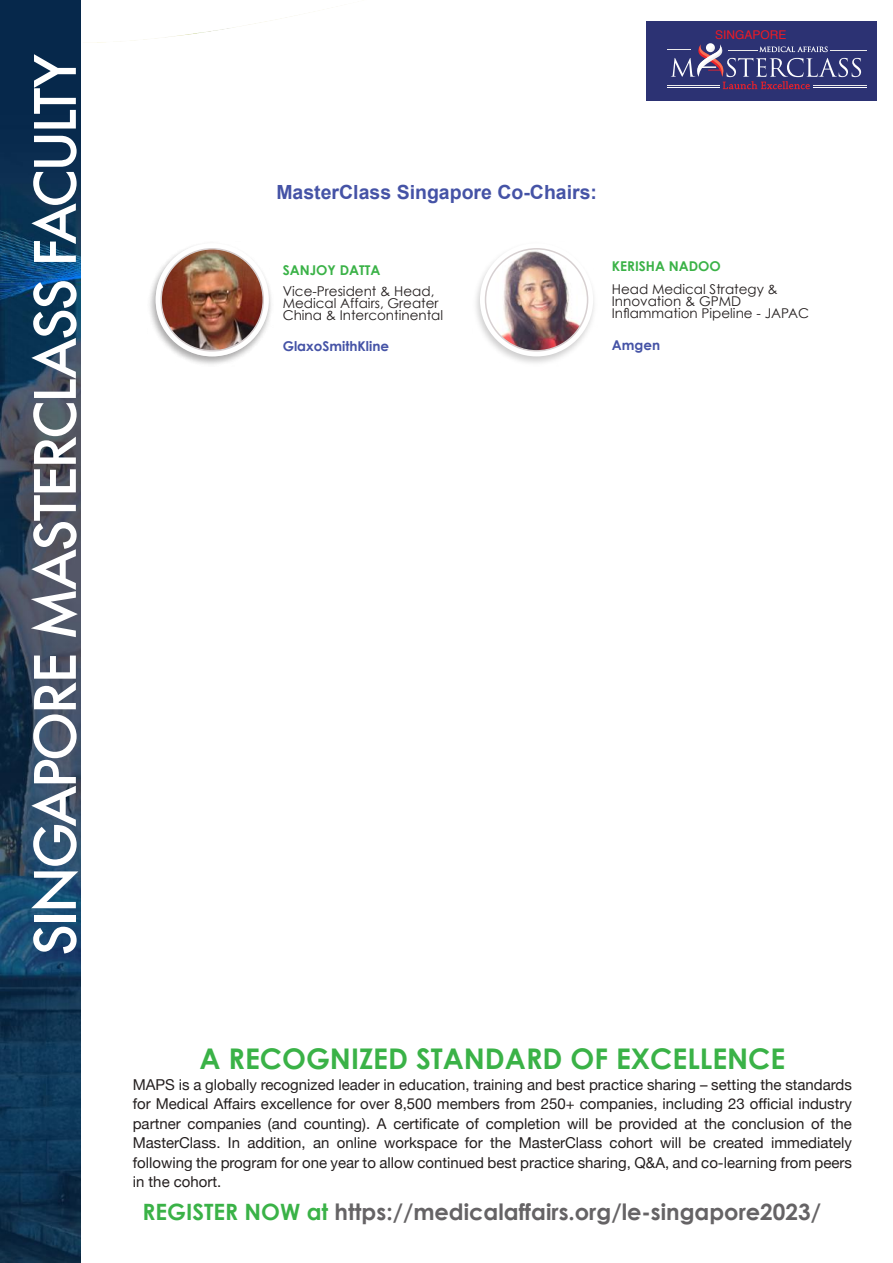
<style>
.page{position:relative;width:893px;height:1263px;background:#fff}
.page>*{position:absolute;margin:0;border:0;box-sizing:border-box;transform-origin:0 0}
.t1{font:500 55.5px "Futura";letter-spacing:-.05em;color:#fff}
.t2{font:700 28.5px "Century Gothic";color:#3ab247}
.t3{font:700 22.5px "Century Gothic";color:#656365}
.t4{font:700 19.5px "Arial";color:#4553a6}
.t5{font:15px/19.5px "Helvetica Neue";color:#241f1f;text-align:justify}
.t6{font:13.5px/12px "Century Gothic";color:#241f1f}
.t7{font:700 13.5px "Century Gothic";color:#3ab247}
.t8{font:700 13.5px "Century Gothic";color:#4553a6}
.t9{font:12px "Helvetica";color:#ef1923}
.s1{color:#3ab247}
</style>
<div class="page">
<div style="left:647px;top:22px;width:230px;height:79px;background:#2c3273"></div>
<svg style="left:177px;top:7px;width:156px;height:29px"></svg>
<hr style="left:830px;top:50px;width:36px;height:1px;background:#ebeaea">
<hr style="left:813px;top:85px;width:53px;height:1px;background:#ebeaea">
<hr style="left:813px;top:87px;width:53px;height:1px;background:#fff">
<svg style="left:667px;top:43px;width:194px;height:46px"></svg>
<img style="left:0;top:0;width:81px;height:1263px">
<img style="left:150px;top:248px;width:121px;height:116px">
<div style="left:156px;top:243px;width:113px;height:113px;background:#fff;border-radius:50%"></div>
<img style="left:161px;top:249px;width:102px;height:102px;border-radius:50%">
<div style="left:160px;top:248px;width:104px;height:104px;border:2px solid #d7d0d1;border-radius:50%"></div>
<img style="left:476px;top:257px;width:118px;height:106px">
<div style="left:480px;top:243px;width:113px;height:113px;background:#fff;border-radius:50%"></div>
<img style="left:485px;top:249px;width:103px;height:102px;border-radius:50%">
<div style="left:485px;top:248px;width:103px;height:104px;border:2px solid #d7d0d1;border-radius:50%"></div>
<h1 class="t1" style="left:30px;top:956px;width:904px;rotate:-90deg">SINGAPORE MASTERCLASS FACULTY</h1>
<p class="t9" style="left:715px;top:30px;width:73px">SINGAPORE</p>
<h3 class="t4" style="left:276px;top:185px;width:322px">MasterClass Singapore Co-Chairs:</h3>
<p class="t7" style="left:283px;top:264px;width:99px">SANJOY DATTA</p>
<p class="t6" style="left:283px;top:287px;width:162px">Vice-President &amp; Head,<br>Medical Affairs, Greater<br>China &amp; Intercontinental</p>
<p class="t7" style="left:612px;top:261px;width:111px">KERISHA NADOO</p>
<p class="t6" style="left:612px;top:285px;width:199px">Head Medical Strategy &amp;<br>Innovation &amp; GPMD<br>Inflammation Pipeline - JAPAC</p>
<p class="t8" style="left:283px;top:341px;width:108px">GlaxoSmithKline</p>
<p class="t8" style="left:612px;top:340px;width:50px">Amgen</p>
<h2 class="t2" style="left:199px;top:1048px;width:587px">A RECOGNIZED STANDARD OF EXCELLENCE</h2>
<p class="t5" style="left:133px;top:1075px;width:721px">MAPS is a globally recognized leader in education, training and best practice sharing – setting the standards for Medical Affairs excellence for over 8,500 members from 250+ companies, including 23 official industry partner companies (and counting). A certificate of completion will be provided at the conclusion of the MasterClass. In addition, an online workspace for the MasterClass cohort will be created immediately following the program for one year to allow continued best practice sharing, Q&amp;A, and co-learning from peers in the cohort.</p>
<h3 class="t3" style="left:142px;top:1203px;width:680px"><span class="s1">REGISTER NOW at</span> https://medicalaffairs.org/le-singapore2023/</h3>
</div>
